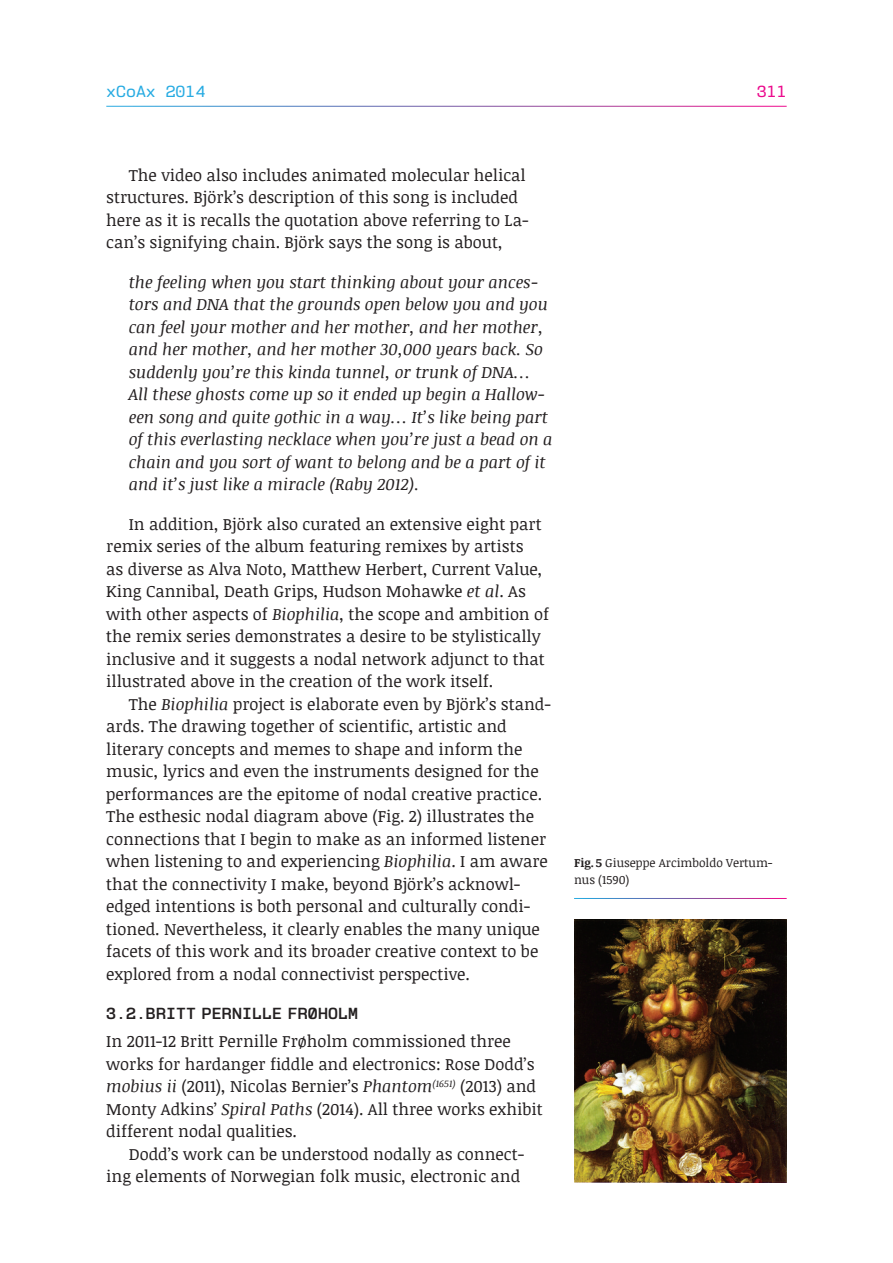
<style>
.page{position:relative;width:893px;height:1263px;background:#fff}
.page>*{position:absolute;margin:0;border:0;box-sizing:border-box;transform-origin:0 0}
.t1{font:16.5px/22.5px "Noticia Text";color:#231f20}
.t2{font:italic 16.5px/22.5px "Noticia Text";color:#231f20}
.t3{font:700 16.5px "User";letter-spacing:.01em;color:#231f20}
.t4{font:500 16.5px "User";color:#27abe2}
.t5{font:500 16.5px "User";color:#eb098c}
.t6{font:12px/16.8px "Noticia Text";color:#231f20}
.s1{font-style:italic}
.s2{font-weight:700}
</style>
<div class="page">
<img style="left:574px;top:919px;width:212px;height:263px">
<p class="t4" style="left:106px;top:82px;width:100px">xCoAx 2014</p>
<p class="t5" style="left:757px;top:82px;width:31px">311</p>
<p class="t1" style="left:106px;top:163px;width:424px;text-indent:23px">The video also includes animated molecular helical structures. Björk’s description of this song is included here as it is recalls the quotation above referring to La&shy;can’s signifying chain. Björk says the song is about,</p>
<p class="t2" style="left:129px;top:270px;width:425px">the feeling when you start thinking about your ances&shy;tors and DNA that the grounds open below you and you can feel your mother and her mother, and her mother, and her mother, and her mother 30,000 years back. So suddenly you’re this kinda tunnel, or trunk of DNA… All these ghosts come up so it ended up begin a Hallow&shy;een song and quite gothic in a way… It’s like being part of this everlasting necklace when you’re just a bead on a chain and you sort of want to belong and be a part of it and it’s just like a miracle (Raby 2012).</p>
<p class="t1" style="left:106px;top:512px;width:444px;text-indent:23px">In addition, Björk also curated an extensive eight part remix series of the album featuring remixes by artists<br>as diverse as Alva Noto, Matthew Herbert, Current Value, King Cannibal, Death Grips, Hudson Mohawke <span class="s1">et al</span>. As with other aspects of <span class="s1">Biophilia</span>, the scope and ambition of the remix series demonstrates a desire to be stylistically inclusive and it suggests a nodal network adjunct to that illustrated above in the creation of the work itself.</p>
<p class="t1" style="left:106px;top:692px;width:446px;text-indent:22px">The <span class="s1">Biophilia</span> project is elaborate even by Björk’s stand&shy;ards. The drawing together of scientific, artistic and literary concepts and memes to shape and inform the music, lyrics and even the instruments designed for the performances are the epitome of nodal creative practice.<br>The esthesic nodal diagram above (Fig. 2) illustrates the connections that I begin to make as an informed listener when listening to and experiencing <span class="s1">Biophilia</span>. I am aware that the connectivity I make, beyond Björk’s acknowl&shy;edged intentions is both personal and culturally condi&shy;tioned. Nevertheless, it clearly enables the many unique facets of this work and its broader creative context to be explored from a nodal connectivist perspective.</p>
<p class="t3" style="left:106px;top:1004px;width:253px">3.2.BRITT PERNILLE FRØHOLM</p>
<p class="t1" style="left:106px;top:1030px;width:438px">In 2011-12 Britt Pernille Frøholm commissioned three works for hardanger fiddle and electronics: Rose Dodd’s <span class="s1">mobius ii</span> (2011), Nicolas Bernier’s <span class="s1">Phantom</span><sup>(1651)</sup> (2013) and Monty Adkins’ <span class="s1">Spiral Paths</span> (2014). All three works exhibit different nodal qualities.</p>
<p class="t1" style="left:106px;top:1142px;width:419px;text-align:right">Dodd’s work can be understood nodally as connect&shy;ing elements of Norwegian folk music, electronic and</p>
<p class="t6" style="left:574px;top:854px;width:200px"><span class="s2">Fig.5</span> Giuseppe Arcimboldo Vertum&shy;nus (1590)</p>
</div>
